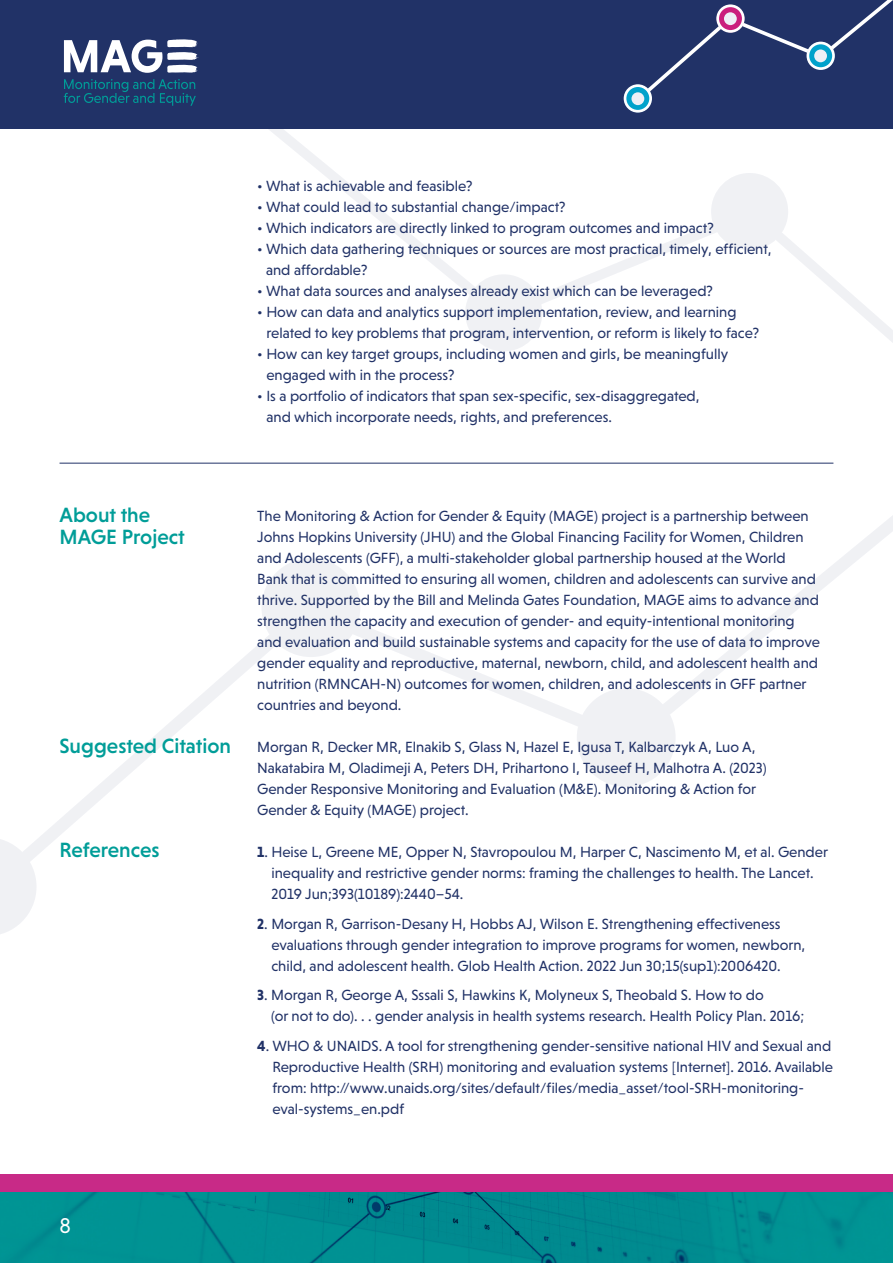
<style>
.page{position:relative;width:893px;height:1263px;background:#fff}
.page>*{position:absolute;margin:0;border:0;box-sizing:border-box;transform-origin:0 0}
.t1{font:21.75px "Niveau Grotesk";color:#fff}
.t2{font:500 21px/22.5px "Niveau Grotesk";color:#009d98}
.t3{font:15px/21px "Niveau Grotesk";color:#213267}
.s1{font-weight:700}
</style>
<div class="page">
<svg style="left:37px;top:516px;width:856px;height:339px"></svg>
<svg style="left:271px;top:637px;width:80px;height:11px"></svg>
<svg style="left:577px;top:688px;width:99px;height:99px"></svg>
<svg style="left:0;top:839px;width:37px;height:95px"></svg>
<div style="left:261px;top:558px;width:99px;height:99px;background:#f0f1f4;border-radius:49px"></div>
<div style="left:0;top:0;width:893px;height:129px;background:#213267"></div>
<svg style="left:64px;top:79px;width:132px;height:27px"></svg>
<svg style="left:64px;top:39px;width:133px;height:34px"></svg>
<svg style="left:624px;top:0;width:269px;height:106px"></svg>
<div style="left:631px;top:92px;width:13px;height:13px;background:#eef0f6;border-radius:50%"></div>
<svg style="left:0;top:1192px;width:893px;height:71px;background:#008c90"></svg>
<div style="left:0;top:1175px;width:893px;height:17px;background:#c82a87"></div>
<svg style="left:269px;top:106px;width:624px;height:237px"></svg>
<svg style="left:718px;top:234px;width:63px;height:9px"></svg>
<svg style="left:465px;top:274px;width:77px;height:77px"></svg>
<div style="left:711px;top:173px;width:77px;height:77px;background:#f0f1f4;border-radius:39px"></div>
<hr style="left:60px;top:463px;width:773px;height:1px;background:#213267">
<p class="t3" style="left:257px;top:175px;width:217px">• What is achievable and feasible?</p>
<p class="t3" style="left:257px;top:196px;width:310px">• What could lead to substantial change/impact?</p>
<p class="t3" style="left:257px;top:217px;width:458px">• Which indicators are directly linked to program outcomes and impact?</p>
<p class="t3" style="left:266px;top:238px;width:507px;text-indent:-9px">• Which data gathering techniques or sources are most practical, timely, efficient, and affordable?</p>
<p class="t3" style="left:257px;top:280px;width:457px">• What data sources and analyses already exist which can be leveraged?</p>
<p class="t3" style="left:266px;top:301px;width:494px;text-indent:-9px">• How can data and analytics support implementation, review, and learning related to key problems that program, intervention, or reform is likely to face?</p>
<p class="t3" style="left:266px;top:343px;width:463px;text-indent:-9px">• How can key target groups, including women and girls, be meaningfully engaged with in the process?</p>
<p class="t3" style="left:266px;top:385px;width:435px;text-indent:-9px">• Is a portfolio of indicators that span sex-specific, sex-disaggregated, and which incorporate needs, rights, and preferences.</p>
<p class="t2" style="left:60px;top:503px;width:127px">About the<br>MAGE Project</p>
<p class="t2" style="left:60px;top:734px;width:173px">Suggested Citation</p>
<p class="t2" style="left:60px;top:838px;width:102px">References</p>
<p class="t3" style="left:257px;top:506px;width:564px">The Monitoring &amp; Action for Gender &amp; Equity (MAGE) project is a partnership between Johns Hopkins University (JHU) and the Global Financing Facility for Women, Children and Adolescents (GFF), a multi-stakeholder global partnership housed at the World Bank that is committed to ensuring all women, children and adolescents can survive and thrive. Supported by the Bill and Melinda Gates Foundation, MAGE aims to advance and strengthen the capacity and execution of gender- and equity-intentional monitoring and evaluation and build sustainable systems and capacity for the use of data to improve gender equality and reproductive, maternal, newborn, child, and adolescent health and nutrition (RMNCAH-N) outcomes for women, children, and adolescents in GFF partner countries and beyond.</p>
<p class="t3" style="left:257px;top:737px;width:511px">Morgan R, Decker MR, Elnakib S, Glass N, Hazel E, Igusa T, Kalbarczyk A, Luo A, Nakatabira M, Oladimeji A, Peters DH, Prihartono I, Tauseef H, Malhotra A. (2023)<br>Gender Responsive Monitoring and Evaluation (M&amp;E). Monitoring &amp; Action for Gender &amp; Equity (MAGE) project.</p>
<p class="t3" style="left:271px;top:842px;width:558px;text-indent:-14px"><span class="s1">1</span>. Heise L, Greene ME, Opper N, Stavropoulou M, Harper C, Nascimento M, et al. Gender inequality and restrictive gender norms: framing the challenges to health. The Lancet.<br>2019 Jun;393(10189):2440–54.</p>
<p class="t3" style="left:271px;top:913px;width:535px;text-indent:-14px"><span class="s1">2</span>. Morgan R, Garrison-Desany H, Hobbs AJ, Wilson E. Strengthening effectiveness evaluations through gender integration to improve programs for women, newborn, child, and adolescent health. Glob Health Action. 2022 Jun 30;15(sup1):2006420.</p>
<p class="t3" style="left:271px;top:985px;width:535px;text-indent:-14px"><span class="s1">3</span>. Morgan R, George A, Sssali S, Hawkins K, Molyneux S, Theobald S. How to do<br>(or not to do). . . gender analysis in health systems research. Health Policy Plan. 2016;</p>
<p class="t3" style="left:272px;top:1035px;width:562px;text-indent:-15px"><span class="s1">4</span>. WHO &amp; UNAIDS. A tool for strengthening gender-sensitive national HIV and Sexual and Reproductive Health (SRH) monitoring and evaluation systems [Internet]. 2016. Available from: http://www.unaids.org/sites/default/files/media_asset/tool-SRH-monitoring&shy;eval-systems_en.pdf</p>
<p class="t1" style="left:60px;top:1214px;width:13px">8</p>
</div>
